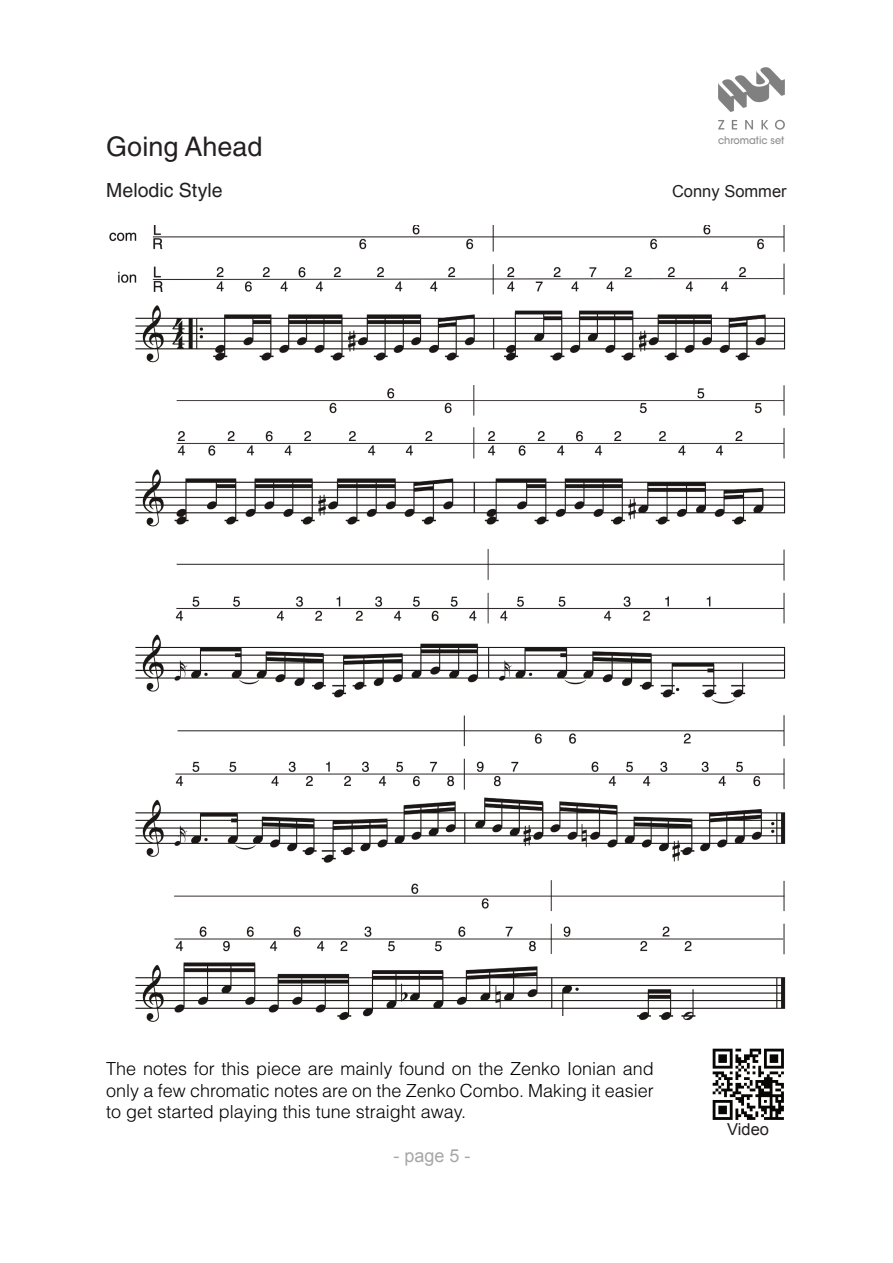
<style>
.page{position:relative;width:893px;height:1263px;background:#fff}
.page>*{position:absolute;margin:0;border:0;box-sizing:border-box;transform-origin:0 0}
.t1{font:27px "Helvetica LT Std";color:#231f20}
.t2{font:19.5px "Helvetica LT Std";color:#231f20}
.t3{font:300 18px/21.6px "Helvetica LT Std";color:#000;text-align:justify}
.t4{font:18px "Arial";color:rgb(35 31 32/.4)}
.t5{font:16.5px "Arial";color:#231f20}
.t6{font:500 10.5px "ITC Avant Garde Std";color:#8f8f8f;scale:.93 1}
</style>
<div class="page">
<img style="left:109px;top:225px;width:677px;height:797px">
<img style="left:712px;top:1048px;width:72px;height:72px">
<img style="left:718px;top:67px;width:66px;height:63px">
<h1 class="t1" style="left:106px;top:136px;width:158px">Going Ahead</h1>
<p class="t2" style="left:106px;top:183px;width:118px">Melodic Style</p>
<p class="t6" style="left:718px;top:137px;width:73px">chromatic set</p>
<p class="t5" style="left:672px;top:185px;width:116px">Conny Sommer</p>
<p class="t3" style="left:106px;top:1060px;width:549px">The notes for this piece are mainly found on the Zenko Ionian and only a few chromatic notes are on the Zenko Combo. Making it easier to get started playing this tune straight away.</p>
<p class="t4" style="left:394px;top:1149px;width:79px">- page 5 -</p>
<p class="t5" style="left:727px;top:1123px;width:43px">Video</p>
</div>
